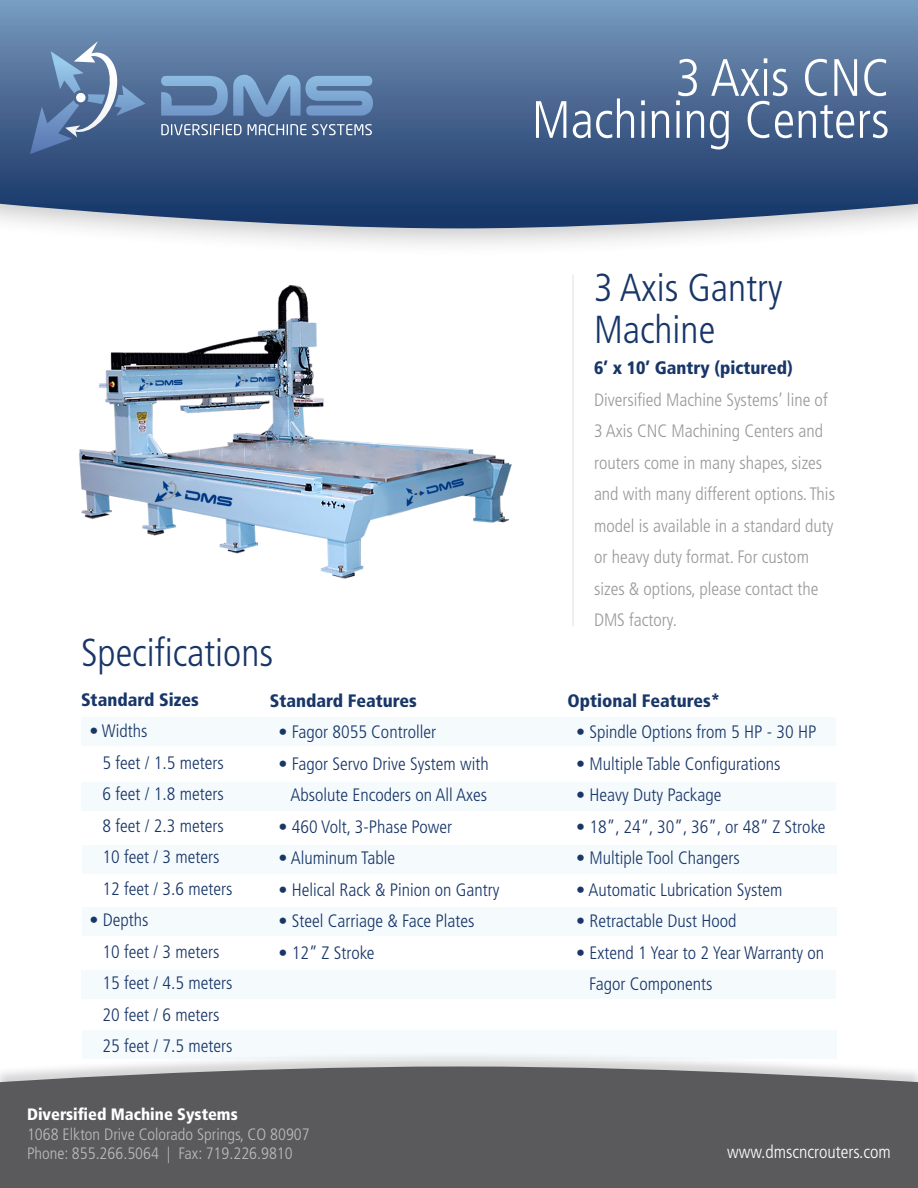
<style>
.page{position:relative;width:918px;height:1188px;background:#fff}
.page>*{position:absolute;margin:0;border:0;box-sizing:border-box;transform-origin:0 0}
.t1{font:300 condensed 52.5px "Frutiger";color:#fff}
.t2{font:300 condensed 39px/42px "Frutiger";color:#183668}
.t3{font:300 condensed 18px "Frutiger";color:#183668}
.t4{font:300 condensed 18px/31.5px "Frutiger";color:#9a9999}
.t5{font:900 condensed 18px "Frutiger";color:#183668}
.t6{font:300 condensed 18px "Frutiger";color:#fff}
.t7{font:300 condensed 16.5px/19.5px "Frutiger";color:#bdbaba}
.s1{font-weight:900;color:#fff}
</style>
<div class="page">
<div style="left:82px;top:1031px;width:755px;height:28px;background:#f5fafd"></div>
<div style="left:82px;top:971px;width:754px;height:28px;background:#f5fafd"></div>
<div style="left:0;top:1052px;width:918px;height:136px;background:#231f20;opacity:.19"></div>
<div style="left:0;top:1066px;width:918px;height:122px;background:#5a5a5d"></div>
<div style="left:82px;top:717px;width:754px;height:28px;background:#f5fafd"></div>
<div style="left:82px;top:782px;width:754px;height:29px;background:#f5fafd"></div>
<div style="left:0;top:0;width:918px;height:258px;background:#231f20;opacity:.25"></div>
<svg style="left:0;top:0;width:918px;height:228px;background:#4d6b94"></svg>
<hr style="left:572px;top:274px;width:2px;height:352px;background:#ebeae9">
<svg style="left:30px;top:41px;width:116px;height:113px;background:#607da4"></svg>
<div style="left:76px;top:93px;width:10px;height:9px;background:#fff;border-radius:5px"></div>
<svg style="left:161px;top:75px;width:213px;height:42px;background:#6a8fb9"></svg>
<svg style="left:161px;top:124px;width:81px;height:11px"></svg>
<svg style="left:248px;top:124px;width:58px;height:11px"></svg>
<svg style="left:312px;top:124px;width:60px;height:11px"></svg>
<div style="left:82px;top:845px;width:755px;height:29px;background:#f5fafd"></div>
<div style="left:82px;top:907px;width:755px;height:29px;background:#f5fafd"></div>
<img style="left:79px;top:285px;width:433px;height:294px">
<p class="t1" style="left:676px;top:48px;width:215px">3 Axis CNC</p>
<p class="t1" style="left:532px;top:90px;width:359px">Machining Centers</p>
<p class="t2" style="left:81px;top:632px;width:194px">Specifications</p>
<p class="t5" style="left:81px;top:689px;width:119px">Standard Sizes</p>
<p class="t3" style="left:90px;top:721px;width:60px">• Widths</p>
<p class="t3" style="left:103px;top:752px;width:123px">5 feet / 1.5 meters</p>
<p class="t3" style="left:103px;top:784px;width:123px">6 feet / 1.8 meters</p>
<p class="t3" style="left:103px;top:815px;width:123px">8 feet / 2.3 meters</p>
<p class="t3" style="left:103px;top:847px;width:118px">10 feet / 3 meters</p>
<p class="t3" style="left:103px;top:878px;width:131px">12 feet / 3.6 meters</p>
<p class="t3" style="left:90px;top:910px;width:61px">• Depths</p>
<p class="t3" style="left:103px;top:941px;width:118px">10 feet / 3 meters</p>
<p class="t3" style="left:103px;top:973px;width:131px">15 feet / 4.5 meters</p>
<p class="t3" style="left:103px;top:1004px;width:118px">20 feet / 6 meters</p>
<p class="t3" style="left:103px;top:1036px;width:131px">25 feet / 7.5 meters</p>
<p class="t5" style="left:270px;top:690px;width:149px">Standard Features</p>
<p class="t3" style="left:278px;top:722px;width:159px">• Fagor 8055 Controller</p>
<p class="t3" style="left:278px;top:753px;width:212px">• Fagor Servo Drive System with</p>
<p class="t3" style="left:290px;top:785px;width:198px">Absolute Encoders on All Axes</p>
<p class="t3" style="left:278px;top:816px;width:175px">• 460 Volt, 3-Phase Power</p>
<p class="t3" style="left:278px;top:848px;width:118px">• Aluminum Table</p>
<p class="t3" style="left:278px;top:879px;width:222px">• Helical Rack &amp; Pinion on Gantry</p>
<p class="t3" style="left:278px;top:911px;width:197px">• Steel Carriage &amp; Face Plates</p>
<p class="t3" style="left:278px;top:942px;width:97px">• 12” Z Stroke</p>
<p class="t2" style="left:594px;top:267px;width:190px">3 Axis Gantry<br>Machine</p>
<p class="t5" style="left:594px;top:357px;width:200px">6’ x 10’ Gantry (pictured)</p>
<p class="t4" style="left:594px;top:384px;width:243px">Diversified Machine Systems’ line of<br>3 Axis CNC Machining Centers and routers come in many shapes, sizes and with many different options. This model is available in a standard duty or heavy duty format. For custom sizes &amp; options, please contact the<br>DMS factory.</p>
<p class="t5" style="left:568px;top:690px;width:154px">Optional Features*</p>
<p class="t3" style="left:576px;top:722px;width:242px">• Spindle Options from 5 HP - 30 HP</p>
<p class="t3" style="left:576px;top:753px;width:206px">• Multiple Table Configurations</p>
<p class="t3" style="left:576px;top:785px;width:147px">• Heavy Duty Package</p>
<p class="t3" style="left:576px;top:816px;width:251px">• 18”, 24”, 30”, 36”, or 48” Z Stroke</p>
<p class="t3" style="left:576px;top:848px;width:165px">• Multiple Tool Changers</p>
<p class="t3" style="left:576px;top:879px;width:208px">• Automatic Lubrication System</p>
<p class="t3" style="left:576px;top:911px;width:162px">• Retractable Dust Hood</p>
<p class="t3" style="left:576px;top:942px;width:249px">• Extend 1 Year to 2 Year Warranty on</p>
<p class="t3" style="left:589px;top:974px;width:125px">Fagor Components</p>
<p class="t7" style="left:27px;top:1105px;width:284px"><span class="s1">Diversified Machine Systems<br></span>1068 Elkton Drive Colorado Springs, CO 80907</p>
<p class="t7" style="left:27px;top:1144px;width:267px">Phone: 855.266.5064 | Fax: 719.226.9810</p>
<p class="t6" style="left:727px;top:1142px;width:165px">www.dmscncrouters.com</p>
</div>
